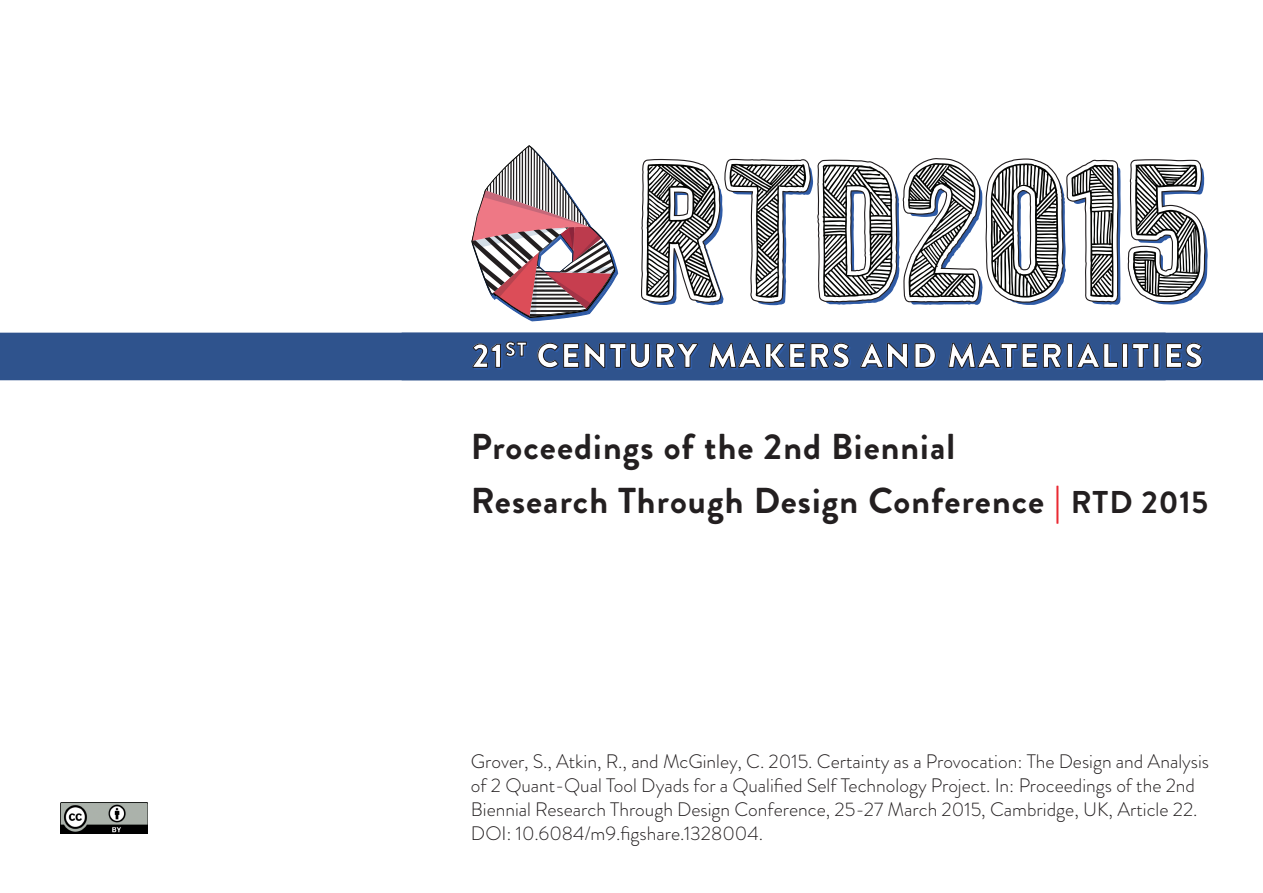
<style>
.page{position:relative;width:1263px;height:893px;background:#fff}
.page>*{position:absolute;margin:0;border:0;box-sizing:border-box;transform-origin:0 0}
.Sub_titles{font:700 36px/54px "Brandon Grotesque";letter-spacing:.03em;color:#231f20}
.t1{font:900 34.05px "Brandon Grotesque";letter-spacing:.05em;color:#fff}
.Sub_titles-2{font:300 19.5px/24px "Brandon Grotesque";color:#231f20}
.s1{color:#315da7}
.s2{font-weight:900;color:#ea2730}
.s3{font-size:31.5px}
</style>
<div class="page">
<img style="left:61px;top:802px;width:87px;height:31px">
<div style="left:1px;top:333px;width:1261px;height:47px;background:#2f538d"></div>
<svg style="left:471px;top:145px;width:147px;height:176px"></svg>
<svg style="left:641px;top:158px;width:480px;height:147px"></svg>
<svg style="left:1127px;top:159px;width:81px;height:145px"></svg>
<div style="left:1068px;top:345px;width:6px;height:24px;border:1px solid #315da7"></div>
<div style="left:1124px;top:345px;width:5px;height:24px;border:1px solid #315da7"></div>
<div style="left:1155px;top:345px;width:6px;height:24px;border:1px solid #315da7"></div>
<svg style="left:472px;top:341px;width:56px;height:28px"></svg>
<svg style="left:537px;top:343px;width:162px;height:27px"></svg>
<svg style="left:709px;top:343px;width:142px;height:27px"></svg>
<svg style="left:860px;top:343px;width:77px;height:27px"></svg>
<svg style="left:948px;top:343px;width:115px;height:27px"></svg>
<div style="left:1067px;top:343px;width:6px;height:25px;border:1px solid #201c1e"></div>
<svg style="left:1076px;top:343px;width:43px;height:26px"></svg>
<div style="left:1122px;top:343px;width:6px;height:25px;border:1px solid #201c1e"></div>
<svg style="left:1132px;top:343px;width:19px;height:26px"></svg>
<div style="left:1153px;top:343px;width:6px;height:25px;border:1px solid #201c1e"></div>
<svg style="left:1166px;top:343px;width:38px;height:27px"></svg>
<p class="t1" style="left:474px;top:332px;width:731px"><span class="s1">21</span><sup>ST</sup> CENTURY MAKERS AND MATERIALITIES</p>
<p class="Sub_titles" style="left:471px;top:420px;width:739px">Proceedings of the 2nd Biennial<br>Research Through Design Conference <span class="s2">|</span> <span class="s3">RTD 2015</span></p>
<p class="Sub_titles-2" style="left:471px;top:749px;width:740px">Grover, S., Atkin, R., and McGinley, C. 2015. Certainty as a Provocation: The Design and Analysis of 2 Quant-Qual Tool Dyads for a Qualified Self Technology Project. In: Proceedings of the 2nd Biennial Research Through Design Conference, 25-27 March 2015, Cambridge, UK, Article 22.<br>DOI: 10.6084/m9.figshare.1328004.</p>
</div>
